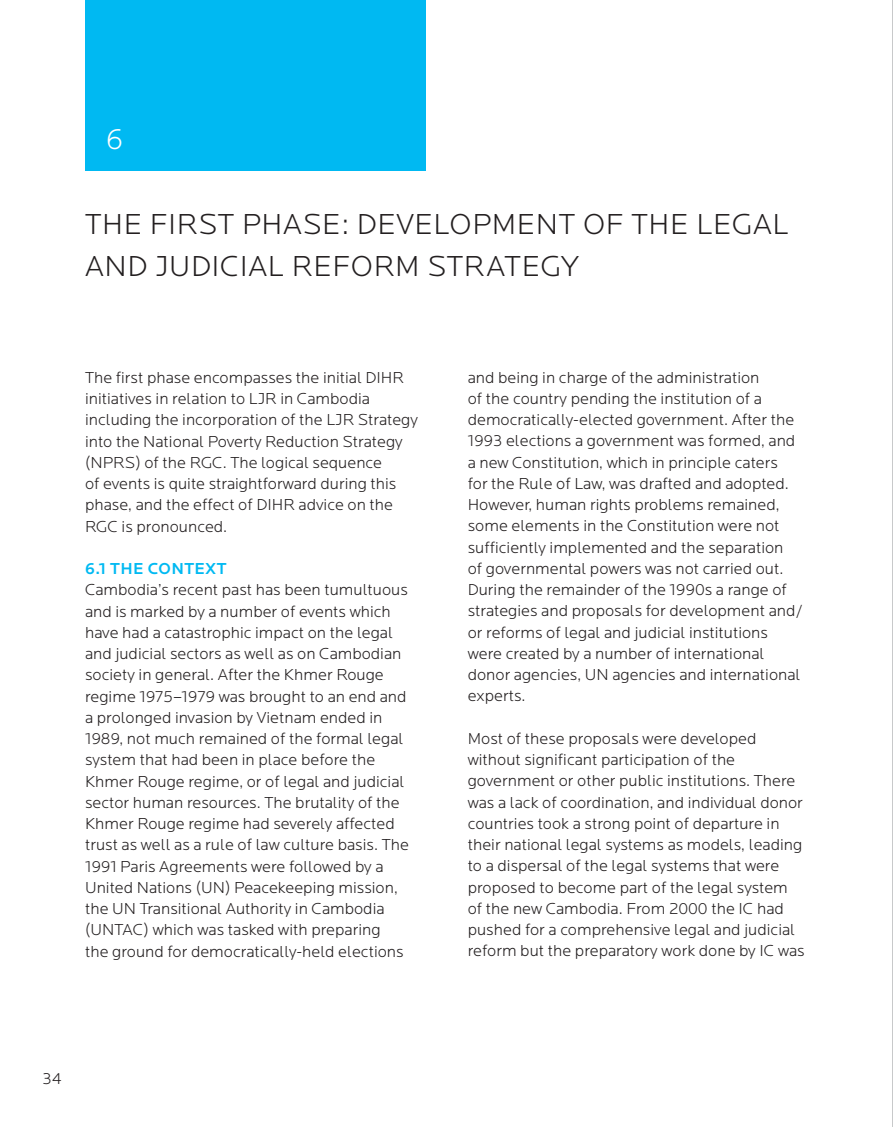
<style>
.page{position:relative;width:893px;height:1127px;background:#fff}
.page>*{position:absolute;margin:0;border:0;box-sizing:border-box;transform-origin:0 0}
.t1{font:300 30px/42.5px "Locator";letter-spacing:.02em;color:#231f20}
.t2{font:300 30px "Locator";color:#fff}
.t3{font:300 16.5px/21.3px "Locator";color:#231f20}
.t4{font:500 16.5px "Locator";letter-spacing:.02em;color:#00b9f2}
</style>
<div class="page">
<hr style="left:892px;top:0;width:1px;height:1127px;background:#949698">
<div style="left:85px;top:0;width:340px;height:170px;background:#00b9f2"></div>
<h1 class="t2" style="left:106px;top:123px;width:19px">6</h1>
<h1 class="t1" style="left:85px;top:204px;width:705px;text-indent:65px">first phase : deve lopme nt of the Legal and Judicial Re form Strategy</h1>
<h1 class="t1" style="left:85px;top:204px;width:20px">The</h1>
<p class="t3" style="left:85px;top:367px;width:335px">The first phase encompasses the initial DI HR initiatives in relation to LJR in Cambodia including the incorporation of the LJR Strategy into the N ational Poverty Reduction Strategy (N PRS) of the RGC. The logical sequence<br>of events is quite straightforward during this phase, and the effect of DI HR advice on the RGC is pronounced.</p>
<p class="t4" style="left:85px;top:559px;width:143px">6.1 THE CONTEXT</p>
<p class="t3" style="left:85px;top:580px;width:325px">Cambodia’s recent past has been tumultuous and is marked by a number of events which have had a catastrophic impact on the legal and judicial sectors as well as on Cambodian society in general. After the Khmer Rouge regime 1975–1979 was brought to an end and a prolonged invasion by Vietnam ended in 1989, not much remained of the formal legal system that had been in place before the Khmer Rouge regime, or of legal and judicial sector human resources. The brutality of the Khmer Rouge regime had severely affected trust as well as a rule of law culture basis. The 1991 Paris Agreements were followed by a<br>U nited Nations (UN) Peacekeeping mission, the UN Transitional Authority in Cambodia<br>(UNTAC</p>
<p class="t3" style="left:85px;top:920px;width:320px;text-indent:59px">) which was tasked with preparing the ground for democratically-held elections</p>
<p class="t3" style="left:468px;top:367px;width:337px">and being in charge of the administration<br>of the country pending the institution of a democratically-elected government. After the 1993 elections a government was formed, and a new Constitution, which in principle caters<br>for the Rule of Law, was drafted and adopted.<br>However, human rights problems remained, some elements in the Constitution were not sufficiently implemented and the separation<br>of governmental powers was not carried out.<br>During the remainder of the 1990s a range of strategies and proposals for development and/ or reforms of legal and judicial institutions were created by a number of international donor agencies, UN agencies and international experts.</p>
<p class="t3" style="left:468px;top:728px;width:338px">M ost of these proposals were developed without significant participation of the government or other public institutions. There was a lack of coordination, and individual donor countries took a strong point of departure in their national legal systems as models, leading to a dispersal of the legal systems that were proposed to become part of the legal system of the new Cambodia. From 2000 the IC had pushed for a comprehensive legal and judicial reform but the preparatory work done by IC was</p>
<p class="t3" style="left:43px;top:1069px;width:21px">34</p>
</div>
